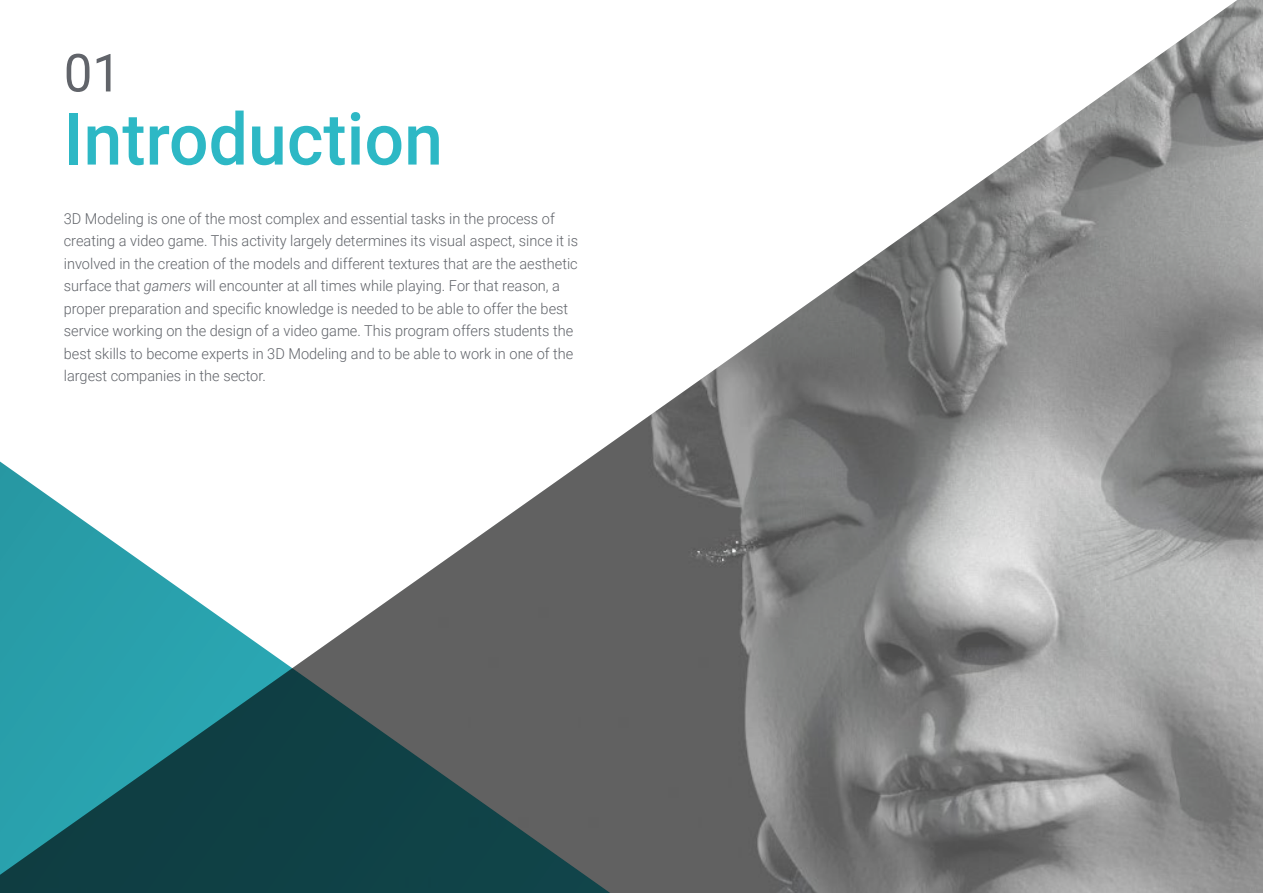
<style>
.page{position:relative;width:1263px;height:893px;background:#fff}
.page>*{position:absolute;margin:0;border:0;box-sizing:border-box;transform-origin:0 0}
.t1{font:500 72px "Roboto";color:#2db8c5}
.t2{font:52.5px "Roboto";color:#61646a}
.t3{font:300 15px/22.5px "Roboto";color:#61646a}
.s1{font-style:italic}
</style>
<div class="page">
<img style="left:606px;top:0;width:657px;height:893px">
<svg style="left:0;top:446px;width:640px;height:447px"></svg>
<h2 class="t2" style="left:64px;top:36px;width:59px">01</h2>
<h1 class="t1" style="left:64px;top:89px;width:381px">Introduction</h1>
<p class="t3" style="left:64px;top:207px;width:516px">3D Modeling is one of the most complex and essential tasks in the process of creating a video game. This activity largely determines its visual aspect, since it is involved in the creation of the models and different textures that are the aesthetic surface that <span class="s1">gamers</span> will encounter at all times while playing. For that reason, a proper preparation and specific knowledge is needed to be able to offer the best service working on the design of a video game. This program offers students the best skills to become experts in 3D Modeling and to be able to work in one of the largest companies in the sector.</p>
</div>
